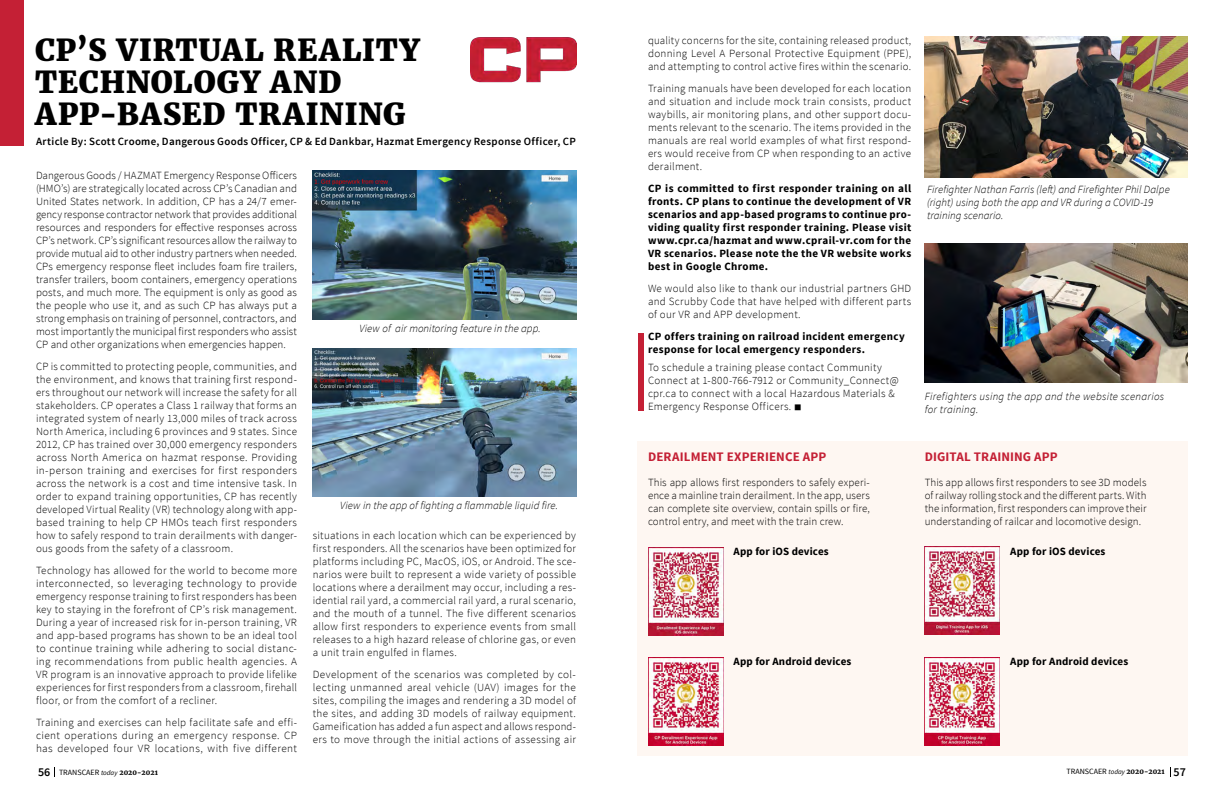
<style>
.page{position:relative;width:1224px;height:792px;background:#fff}
.page>*{position:absolute;margin:0;border:0;box-sizing:border-box;transform-origin:0 0}
.t1{font:900 30px/32px "Merriweather";letter-spacing:.035em;color:#000}
.t2{font:700 13px "Source Sans Pro";letter-spacing:.01em;color:#c42035}
.t3{font:300 11px/13px "Source Sans Pro";letter-spacing:.025em;color:#000;text-align:justify}
.t4{font:700 11px/13px "Source Sans Pro";letter-spacing:.03em;color:#000;text-align:justify}
.t5{font:italic 300 11px/13px "Source Sans Pro";letter-spacing:.005em;color:#000}
.t6{font:600 11px "Source Sans Pro";letter-spacing:.03em;color:#000}
.t7{font:700 11px "Source Sans Pro";letter-spacing:.01em;color:#000}
.t8{font:italic 300 11px/13px "Source Sans Pro";letter-spacing:.025em;color:#000}
.t9{font:8px "Source Sans Pro";color:#000}
.s1{font-weight:600;font-size:12px}
.s2{font-style:italic;font-size:7px}
.s3{font-family:"Merriweather";font-weight:700;font-size:7px}
</style>
<div class="page">
<div style="left:638px;top:441px;width:550px;height:315px;background:#fef7f2"></div>
<div style="left:0;top:0;width:24px;height:146px;background:#c42035"></div>
<img style="left:313px;top:171px;width:264px;height:149px">
<img style="left:313px;top:348px;width:264px;height:149px">
<img style="left:925px;top:36px;width:263px;height:141px">
<img style="left:925px;top:243px;width:263px;height:140px">
<div style="left:638px;top:333px;width:6px;height:77px;background:#c42035"></div>
<img style="left:648px;top:547px;width:75px;height:89px">
<img style="left:648px;top:657px;width:75px;height:88px">
<img style="left:925px;top:546px;width:75px;height:89px">
<img style="left:925px;top:657px;width:75px;height:88px">
<img style="left:471px;top:37px;width:105px;height:46px">
<h1 class="t1" style="left:35px;top:34px;width:386px">CP’S VIRTUAL REALITY<br>TECHNOLOGY AND<br>APP-BASED TRAINING</h1>
<p class="t6" style="left:36px;top:135px;width:541px">Article By: Scott Croome, Dangerous Goods Officer, CP &amp; Ed Dankbar, Hazmat Emergency Response Officer, CP</p>
<p class="t3" style="left:36px;top:169px;width:263px">Dangerous Goods / HAZMAT Emergency Response Officers (HMO’s) are strategically located across CP’s Canadian and United States network. In addition, CP has a 24/7 emer&shy;gency response contractor network that provides additional resources and responders for effective responses across CP’s network. CP’s significant resources allow the railway to provide mutual aid to other industry partners when needed.<br>CPs emergency response fleet includes foam fire trailers, transfer trailers, boom containers, emergency operations posts, and much more. The equipment is only as good as the people who use it, and as such CP has always put a strong emphasis on training of personnel, contractors, and most importantly the municipal first responders who assist CP and other organizations when emergencies happen.</p>
<p class="t3" style="left:36px;top:360px;width:263px">CP is committed to protecting people, communities, and the environment, and knows that training first respond&shy;ers throughout our network will increase the safety for all stakeholders. CP operates a Class 1 railway that forms an integrated system of nearly 13,000 miles of track across North America, including 6 provinces and 9 states. Since 2012, CP has trained over 30,000 emergency responders across North America on hazmat response. Providing in-person training and exercises for first responders across the network is a cost and time intensive task. In order to expand training opportunities, CP has recently developed Virtual Reality (VR) technology along with app&shy;based training to help CP HMOs teach first responders how to safely respond to train derailments with danger&shy;ous goods from the safety of a classroom.</p>
<p class="t3" style="left:36px;top:564px;width:263px">Technology has allowed for the world to become more interconnected, so leveraging technology to provide emergency response training to first responders has been key to staying in the forefront of CP’s risk management.<br>During a year of increased risk for in-person training, VR and app-based programs has shown to be an ideal tool to continue training while adhering to social distanc&shy;ing recommendations from public health agencies. A VR program is an innovative approach to provide lifelike experiences for first responders from a classroom, firehall floor, or from the comfort of a recliner.</p>
<p class="t3" style="left:36px;top:716px;width:263px">Training and exercises can help facilitate safe and effi&shy;cient operations during an emergency response. CP has developed four VR locations, with five different</p>
<p class="t5" style="left:360px;top:322px;width:183px">View of air monitoring feature in the app.</p>
<p class="t5" style="left:340px;top:499px;width:220px">View in the app of fighting a flammable liquid fire.</p>
<p class="t3" style="left:313px;top:529px;width:265px">situations in each location which can be experienced by first responders. All the scenarios have been optimized for platforms including PC, MacOS, iOS, or Android. The sce&shy;narios were built to represent a wide variety of possible locations where a derailment may occur, including a res&shy;idential rail yard, a commercial rail yard, a rural scenario, and the mouth of a tunnel. The five different scenarios allow first responders to experience events from small releases to a high hazard release of chlorine gas, or even a unit train engulfed in flames.</p>
<p class="t3" style="left:313px;top:668px;width:265px">Development of the scenarios was completed by col&shy;lecting unmanned areal vehicle (UAV) images for the sites, compiling the images and rendering a 3D model of the sites, and adding 3D models of railway equipment.<br>Gameification has added a fun aspect and allows respond&shy;ers to move through the initial actions of assessing air</p>
<p class="t3" style="left:648px;top:34px;width:265px">quality concerns for the site, containing released product, donning Level A Personal Protective Equipment (PPE), and attempting to control active fires within the scenario.</p>
<p class="t3" style="left:648px;top:82px;width:265px">Training manuals have been developed for each location and situation and include mock train consists, product waybills, air monitoring plans, and other support docu&shy;ments relevant to the scenario. The items provided in the manuals are real world examples of what first respond&shy;ers would receive from CP when responding to an active derailment.</p>
<p class="t4" style="left:648px;top:182px;width:265px">CP is committed to first responder training on all fronts. CP plans to continue the development of VR scenarios and app-based programs to continue pro&shy;viding quality first responder training. Please visit www.cpr.ca/hazmat and www.cprail-vr.com for the VR scenarios. Please note the the VR website works best in Google Chrome.</p>
<p class="t3" style="left:648px;top:282px;width:265px">We would also like to thank our industrial partners GHD and Scrubby Code that have helped with different parts of our VR and APP development.</p>
<p class="t4" style="left:648px;top:331px;width:258px">CP offers training on railroad incident emergency response for local emergency responders.</p>
<p class="t3" style="left:648px;top:361px;width:252px;text-align:left">To schedule a training please contact Community Connect at 1-800-766-7912 or Community_Connect@ cpr.ca to connect with a local Hazardous Materials &amp; Emergency Response Officers. ■</p>
<p class="t5" style="left:927px;top:183px;width:244px">Firefighter Nathan Farris (left) and Firefighter Phil Dalpe (right) using both the app and VR during a COVID-19 training scenario.</p>
<p class="t8" style="left:925px;top:390px;width:241px">Firefighters using the app and the website scenarios for training.</p>
<p class="t2" style="left:648px;top:449px;width:180px">DERAILMENT EXPERIENCE APP</p>
<p class="t2" style="left:925px;top:449px;width:134px">DIGITAL TRAINING APP</p>
<p class="t3" style="left:648px;top:476px;width:223px">This app allows first responders to safely experi&shy;ence a mainline train derailment. In the app, users can complete site overview, contain spills or fire, control entry, and meet with the train crew.</p>
<p class="t3" style="left:925px;top:476px;width:223px">This app allows first responders to see 3D models of railway rolling stock and the different parts. With the information, first responders can improve their understanding of railcar and locomotive design.</p>
<p class="t7" style="left:733px;top:545px;width:97px">App for iOS devices</p>
<p class="t7" style="left:733px;top:655px;width:119px">App for Android devices</p>
<p class="t7" style="left:1010px;top:544px;width:97px">App for iOS devices</p>
<p class="t7" style="left:1010px;top:655px;width:119px">App for Android devices</p>
<p class="t9" style="left:38px;top:768px;width:121px"><span class="s1">56</span> TRANSCAER <span class="s2">today</span> <span class="s3">2020-2021</span></p>
<p class="t9" style="left:1067px;top:767px;width:121px">TRANSCAER <span class="s2">today</span> <span class="s3">2020-2021</span> <span class="s1">57</span></p>
</div>
